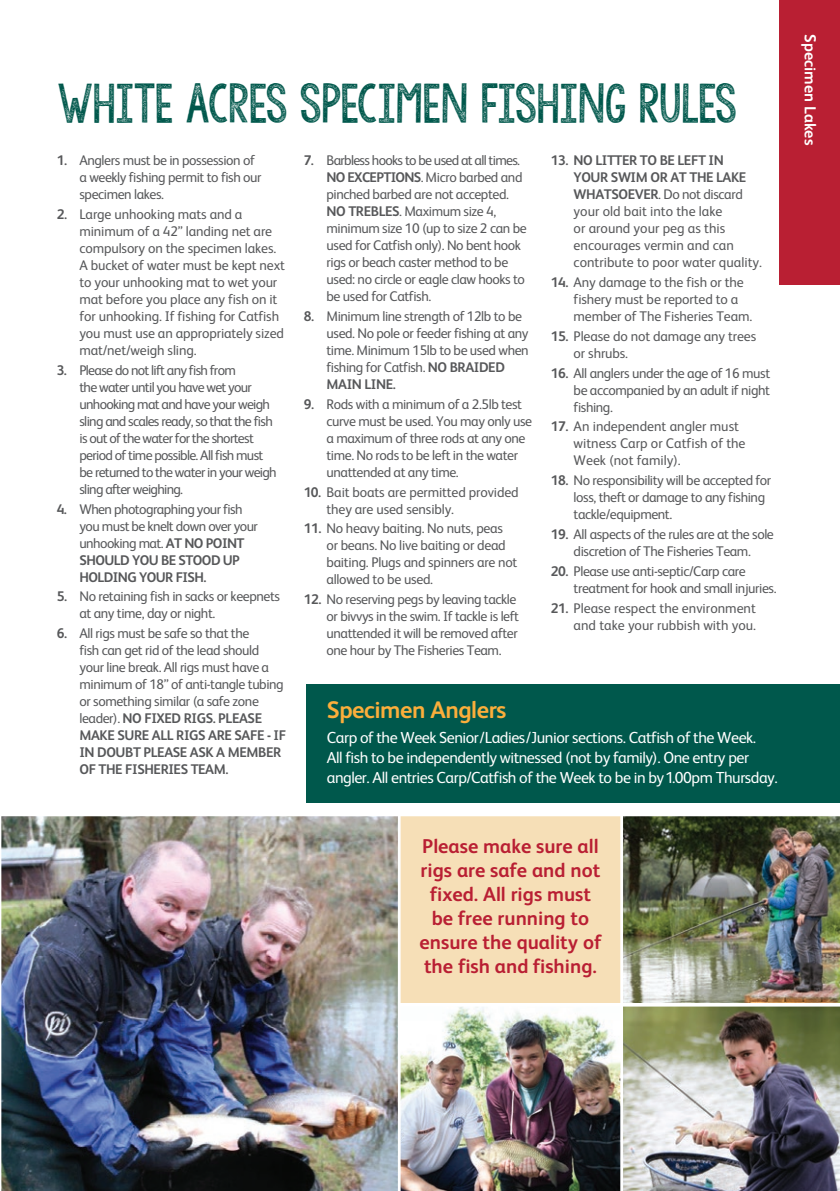
<style>
.page{position:relative;width:840px;height:1191px;background:#fff}
.page>*{position:absolute;margin:0;border:0;box-sizing:border-box;transform-origin:0 0}
.t1{font:44px "KG Allof Me";letter-spacing:-.03em;color:#00584c}
.t2{font:700 24px "FS Albert Pro";letter-spacing:-.02em;color:#fbae3b}
.t3{font:700 20px/24px "FS Albert Pro";color:#b91f33;text-align:center}
.t4{font:16px/20px "FS Albert Pro";letter-spacing:-.03em;color:#fff}
.t5{font:700 16px "FS Albert Pro";color:#fff}
.t6{font:14px/17px "FS Albert Pro";letter-spacing:-.03em;color:#57585a}
.t7{font:14px/17px "FS Albert Pro";letter-spacing:-.01em;color:#57585a}
.t8{font:14px/17px "FS Albert Pro";color:#57585a}
.t9{font:14px/17px "FS Albert Pro";letter-spacing:-.05em;color:#57585a}
.s1{font-weight:700}
</style>
<div class="page">
<img style="left:1px;top:816px;width:396px;height:375px">
<img style="left:623px;top:816px;width:216px;height:186px">
<div style="left:398px;top:811px;width:223px;height:191px;background:#f6dfb7"></div>
<img style="left:400px;top:1007px;width:220px;height:184px">
<img style="left:623px;top:1006px;width:216px;height:185px">
<hr style="left:397px;top:809px;width:3px;height:382px;background:#fff">
<hr style="left:620px;top:809px;width:2px;height:382px;background:#fff">
<div style="left:0;top:805px;width:839px;height:11px;background:#fff"></div>
<div style="left:779px;top:0;width:60px;height:284px;background:#b91f33"></div>
<div style="left:306px;top:684px;width:533px;height:118px;background:#00584c"></div>
<h1 class="t1" style="left:57px;top:74px;width:682px">WHITE ACRES SPECIMEN FISHING RULES</h1>
<p class="t6" style="left:79px;top:151px;width:184px;text-indent:-23px"><span class="s1">1.</span> Anglers must be in possession of a weekly fishing permit to fish our specimen lakes.</p>
<p class="t7" style="left:79px;top:204px;width:207px;text-indent:-23px"><span class="s1">2.</span> Large unhooking mats and a minimum of a 42” landing net are compulsory on the specimen lakes.<br>A bucket of water must be kept next to your unhooking mat to wet your mat before you place any fish on it for unhooking. If fishing for Catfish you must use an appropriately sized mat/net/weigh sling.</p>
<p class="t9" style="left:79px;top:360px;width:199px;text-indent:-23px"><span class="s1">3.</span> Please do not lift any fish from<br>the water until you have wet your unhooking mat and have your weigh sling and scales ready, so that the fish is out of the water for the shortest period of time possible. All fish must be returned to the water in your weigh sling after weighing.</p>
<p class="t6" style="left:79px;top:499px;width:180px;text-indent:-23px"><span class="s1">4.</span> When photographing your fish you must be knelt down over your unhooking mat. <span class="s1">AT NO POINT<br>SHOULD YOU BE STOOD UP<br>HOLDING YOUR FISH.</span></p>
<p class="t6" style="left:79px;top:587px;width:202px;text-indent:-23px"><span class="s1">5.</span> No retaining fish in sacks or keepnets at any time, day or night.</p>
<p class="t6" style="left:79px;top:624px;width:208px;text-indent:-23px"><span class="s1">6.</span> All rigs must be safe so that the<br>fish can get rid of the lead should your line break. All rigs must have a minimum of 18” of anti-tangle tubing or something similar (a safe zone leader). <span class="s1">NO FIXED RIGS. PLEASE<br>MAKE SURE ALL RIGS ARE SAFE - IF<br>IN DOUBT PLEASE ASK A MEMBER<br>OF THE FISHERIES TEAM.</span></p>
<p class="t6" style="left:326px;top:151px;width:201px;text-indent:-23px"><span class="s1">7.</span> Barbless hooks to be used at all times.<br><span class="s1">NO EXCEPTIONS</span>. Micro barbed and pinched barbed are not accepted.<br><span class="s1">NO TREBLES</span>. Maximum size 4, minimum size 10 (up to size 2 can be used for Catfish only). No bent hook rigs or beach caster method to be used: no circle or eagle claw hooks to be used for Catfish.</p>
<p class="t6" style="left:326px;top:306px;width:203px;text-indent:-23px"><span class="s1">8.</span> Minimum line strength of 12lb to be used. No pole or feeder fishing at any time. Minimum 15lb to be used when fishing for Catfish. <span class="s1">NO BRAIDED<br>MAIN LINE.</span></p>
<p class="t6" style="left:326px;top:394px;width:207px;text-indent:-23px"><span class="s1">9.</span> Rods with a minimum of a 2.5lb test curve must be used. You may only use a maximum of three rods at any one time. No rods to be left in the water unattended at any time.</p>
<p class="t7" style="left:326px;top:482px;width:193px;text-indent:-23px"><span class="s1">10.</span> Bait boats are permitted provided they are used sensibly.</p>
<p class="t6" style="left:326px;top:519px;width:192px;text-indent:-23px"><span class="s1">11.</span> No heavy baiting. No nuts, peas or beans. No live baiting or dead baiting. Plugs and spinners are not allowed to be used.</p>
<p class="t6" style="left:326px;top:590px;width:194px;text-indent:-23px"><span class="s1">12.</span> No reserving pegs by leaving tackle or bivvys in the swim. If tackle is left unattended it will be removed after one hour by The Fisheries Team.</p>
<p class="t8" style="left:573px;top:151px;width:190px;text-indent:-23px"><span class="s1">13. NO LITTER TO BE LEFT IN<br>YOUR SWIM OR AT THE LAKE<br>WHATSOEVER</span>. Do not discard your old bait into the lake<br>or around your peg as this encourages vermin and can contribute to poor water quality.</p>
<p class="t7" style="left:573px;top:272px;width:180px;text-indent:-23px"><span class="s1">14.</span> Any damage to the fish or the fishery must be reported to a member of The Fisheries Team.</p>
<p class="t7" style="left:573px;top:326px;width:184px;text-indent:-23px"><span class="s1">15.</span> Please do not damage any trees or shrubs.</p>
<p class="t6" style="left:573px;top:363px;width:198px;text-align:justify;text-indent:-23px"><span class="s1">16.</span> All anglers under the age of 16 must be accompanied by an adult if night fishing.</p>
<p class="t8" style="left:573px;top:417px;width:173px;text-indent:-23px"><span class="s1">17.</span> An independent angler must witness Carp or Catfish of the<br>Week (not family).</p>
<p class="t6" style="left:573px;top:471px;width:199px;text-indent:-23px"><span class="s1">18.</span> No responsibility will be accepted for loss, theft or damage to any fishing tackle/equipment.</p>
<p class="t6" style="left:550px;top:525px;width:224px;text-align:center"><span class="s1">19.</span> All aspects of the rules are at the sole discretion of The Fisheries Team.</p>
<p class="t6" style="left:573px;top:561px;width:204px;text-indent:-23px"><span class="s1">20.</span> Please use anti-septic/Carp care treatment for hook and small injuries.</p>
<p class="t8" style="left:550px;top:598px;width:206px;text-align:right"><span class="s1">21.</span> Please respect the environment and take your rubbish with you.</p>
<h2 class="t2" style="left:327px;top:692px;width:181px">Specimen Anglers</h2>
<p class="t4" style="left:327px;top:726px;width:452px">Carp of the Week Senior/Ladies/Junior sections. Catfish of the Week.<br>All fish to be independently witnessed (not by family). One entry per angler. All entries Carp/Catfish of the Week to be in by 1.00pm Thursday.</p>
<h3 class="t3" style="left:419px;top:833px;width:183px">Please make sure all rigs are safe and not fixed. All rigs must be free running to ensure the quality of the fish and fishing.</h3>
<p class="t5" style="left:821px;top:34px;width:112px;rotate:90deg">Specimen Lakes</p>
</div>
